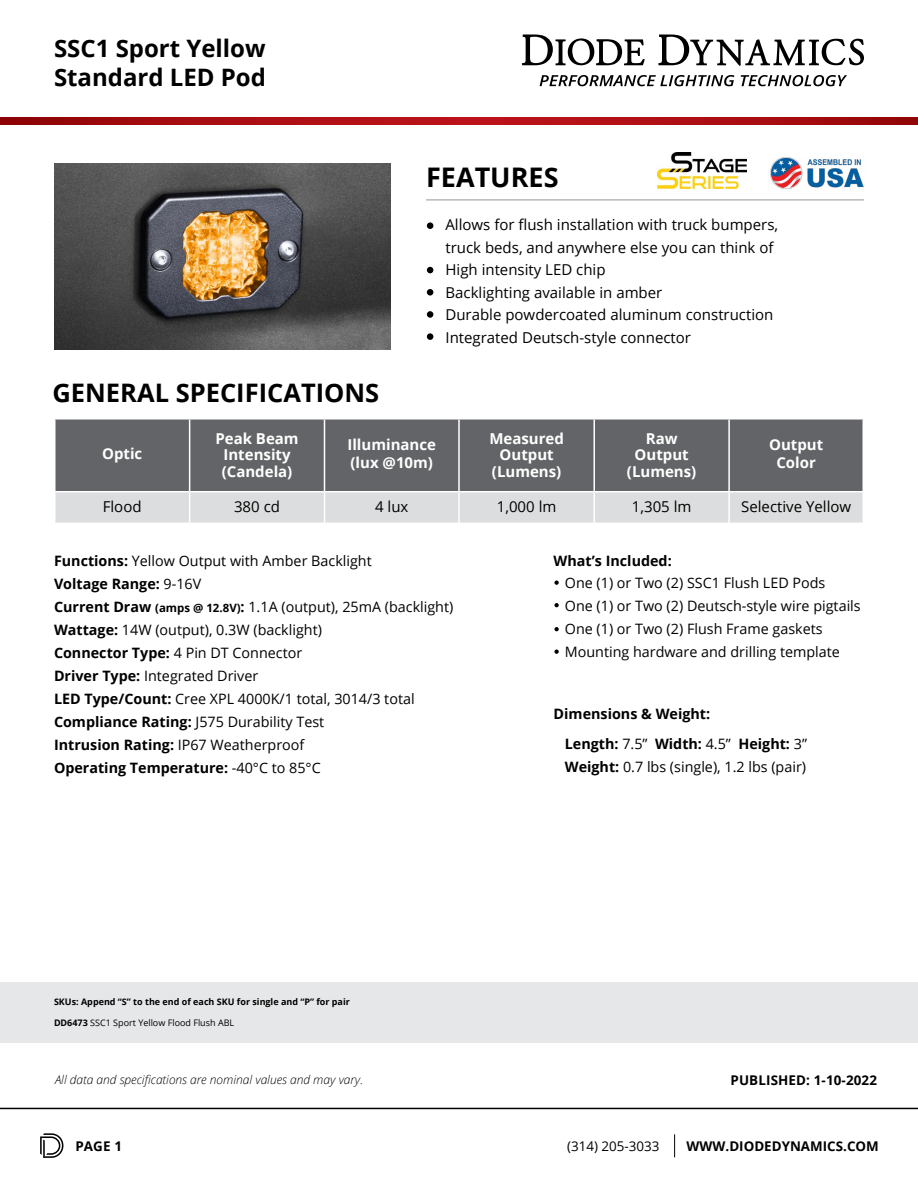
<style>
.page{position:relative;width:918px;height:1188px;background:#fff}
.page>*{position:absolute;margin:0;border:0;box-sizing:border-box;transform-origin:0 0}
.t1{font:700 27px "Open Sans";color:#000}
.t2{font:700 25.5px "Open Sans";color:#000}
.t3{font:700 24px/28.8px "Open Sans";color:#000}
.t4{font:15px/22.5px "Open Sans";color:#000}
.t5{font:700 15px/16.5px "Open Sans";color:#fff;text-align:center}
.t6{font:14.4px/23px "Open Sans";color:#000}
.t7{font:700 14.4px/30.2px "Open Sans";color:#000}
.t8{font:700 13.35px "Open Sans";letter-spacing:.01em;color:#000}
.t9{font:13.35px "Open Sans";color:#000}
.t10{font:italic 300 12px "Open Sans";color:#000}
.t11{font:700 9px "Open Sans";color:#000}
.t12{font:9px "Open Sans";color:#000}
.s1{font-weight:700}
.s2{font-weight:700;font-size:11.4px}
.s3{font-weight:400}
</style>
<div class="page">
<svg style="left:522px;top:35px;width:123px;height:30px"></svg>
<svg style="left:658px;top:35px;width:206px;height:31px"></svg>
<svg style="left:540px;top:75px;width:194px;height:11px"></svg>
<svg style="left:741px;top:75px;width:106px;height:11px"></svg>
<img style="left:0;top:117px;width:918px;height:8px">
<hr style="left:0;top:1108px;width:918px;height:1px;background:#000">
<svg style="left:674px;top:1134px;width:1px;height:23px"></svg>
<svg style="left:40px;top:1133px;width:23px;height:25px"></svg>
<div style="left:56px;top:420px;width:806px;height:71px;background:#636467"></div>
<div style="left:56px;top:492px;width:806px;height:31px;background:#dcddde"></div>
<hr style="left:189px;top:492px;width:1px;height:31px;background:#fff">
<hr style="left:324px;top:492px;width:1px;height:31px;background:#fff">
<hr style="left:458px;top:492px;width:2px;height:31px;background:#fff">
<hr style="left:594px;top:492px;width:1px;height:31px;background:#fff">
<hr style="left:728px;top:492px;width:2px;height:31px;background:#fff">
<hr style="left:189px;top:420px;width:1px;height:71px;background:#fff">
<hr style="left:324px;top:420px;width:1px;height:71px;background:#fff">
<hr style="left:458px;top:420px;width:2px;height:71px;background:#fff">
<hr style="left:594px;top:420px;width:1px;height:71px;background:#fff">
<hr style="left:728px;top:420px;width:2px;height:71px;background:#fff">
<div style="left:0;top:982px;width:918px;height:61px;background:#e6e7e8"></div>
<img style="left:54px;top:163px;width:337px;height:187px">
<hr style="left:426px;top:200px;width:438px;height:1px;background:#939598">
<div style="left:427px;top:222px;width:6px;height:7px;background:#000;border-radius:50%"></div>
<div style="left:427px;top:289px;width:6px;height:7px;background:#000;border-radius:50%"></div>
<svg style="left:427px;top:267px;width:6px;height:6px"></svg>
<img style="left:770px;top:157px;width:94px;height:33px">
<div style="left:427px;top:333px;width:6px;height:7px;background:#000;border-radius:50%"></div>
<div style="left:427px;top:311px;width:6px;height:7px;background:#000;border-radius:50%"></div>
<img style="left:658px;top:153px;width:88px;height:36px">
<svg style="left:554px;top:581px;width:5px;height:4px"></svg>
<svg style="left:554px;top:603px;width:5px;height:4px"></svg>
<svg style="left:554px;top:627px;width:5px;height:4px"></svg>
<svg style="left:554px;top:650px;width:5px;height:4px"></svg>
<h3 class="t3" style="left:54px;top:34px;width:214px">SSC1 Sport Yellow<br>Standard LED Pod</h3>
<h2 class="t2" style="left:52px;top:374px;width:328px">GENERAL SPECIFICATIONS</h2>
<h1 class="t1" style="left:426px;top:158px;width:134px">FEATURES</h1>
<p class="t4" style="left:446px;top:213px;width:334px">Allows for flush installation with truck bumpers, truck beds, and anywhere else you can think of High intensity LED chip<br>Backlighting available in amber<br>Durable powdercoated aluminum construction Integrated Deutsch-style connector</p>
<p class="t5" style="left:102px;top:445px;width:42px">Optic</p>
<p class="t5" style="left:215px;top:430px;width:85px">Peak Beam<br>Intensity (Candela)</p>
<p class="t5" style="left:347px;top:436px;width:90px;line-height:18px;text-align:left">Illuminance (lux @10m)</p>
<p class="t5" style="left:489px;top:430px;width:76px">Measured<br>Output (Lumens)</p>
<p class="t5" style="left:627px;top:430px;width:71px">Raw<br>Output (Lumens)</p>
<p class="t5" style="left:769px;top:436px;width:56px;line-height:18px">Output<br>Color</p>
<p class="t4" style="left:103px;top:495px;width:40px">Flood</p>
<p class="t4" style="left:234px;top:495px;width:47px">380 cd</p>
<p class="t4" style="left:375px;top:495px;width:35px">4 lux</p>
<p class="t4" style="left:497px;top:495px;width:61px">1,000 lm</p>
<p class="t4" style="left:632px;top:495px;width:61px">1,305 lm</p>
<p class="t4" style="left:741px;top:495px;width:112px">Selective Yellow</p>
<p class="t6" style="left:54px;top:549px;width:401px"><span class="s1">Functions:</span> Yellow Output with Amber Backlight<br><span class="s1">Voltage Range:</span> 9-16V<br><span class="s1">Current Draw</span> <span class="s2">(amps @ 12.8V)</span><span class="s1">:</span> 1.1A (output), 25mA (backlight)<br><span class="s1">Wattage:</span> 14W (output), 0.3W (backlight)<br><span class="s1">Connector Type:</span> 4 Pin DT Connector<br><span class="s1">Driver Type:</span> Integrated Driver<br><span class="s1">LED Type/Count:</span> Cree XPL 4000K/1 total, 3014/3 total <span class="s1">Compliance Rating:</span> J575 Durability Test<br><span class="s1">Intrusion Rating:</span> IP67 Weatherproof<br><span class="s1">Operating Temperature:</span> -40°C to 85°C</p>
<p class="t11" style="left:54px;top:995px;width:297px">SKUs: Append “S” to the end of each SKU for single and “P” for pair</p>
<p class="t12" style="left:54px;top:1016px;width:182px"><span class="s1">DD6473</span> SSC1 Sport Yellow Flood Flush ABL</p>
<p class="t10" style="left:55px;top:1071px;width:310px">All data and specifications are nominal values and may vary.</p>
<p class="t7" style="left:554px;top:545px;width:120px">What’s Included:</p>
<p class="t6" style="left:565px;top:571px;width:297px">One (1) or Two (2) SSC1 Flush LED Pods<br>One (1) or Two (2) Deutsch-style wire pigtails One (1) or Two (2) Flush Frame gaskets Mounting hardware and drilling template</p>
<p class="t7" style="left:565px;top:698px;width:244px;text-indent:-11px">Dimensions &amp; Weight:<br>Length: <span class="s3">7.5”</span> Width: <span class="s3">4.5”</span> Height: <span class="s3">3”</span></p>
<p class="t6" style="left:565px;top:755px;width:243px"><span class="s1">Weight:</span> 0.7 lbs (single), 1.2 lbs (pair)</p>
<p class="t8" style="left:731px;top:1070px;width:148px">PUBLISHED: 1-10-2022</p>
<p class="t8" style="left:75px;top:1137px;width:48px">PAGE 1</p>
<p class="t9" style="left:567px;top:1137px;width:94px">(314) 205-3033</p>
<p class="t8" style="left:686px;top:1137px;width:194px">WWW.DIODEDYNAMICS.COM</p>
</div>
